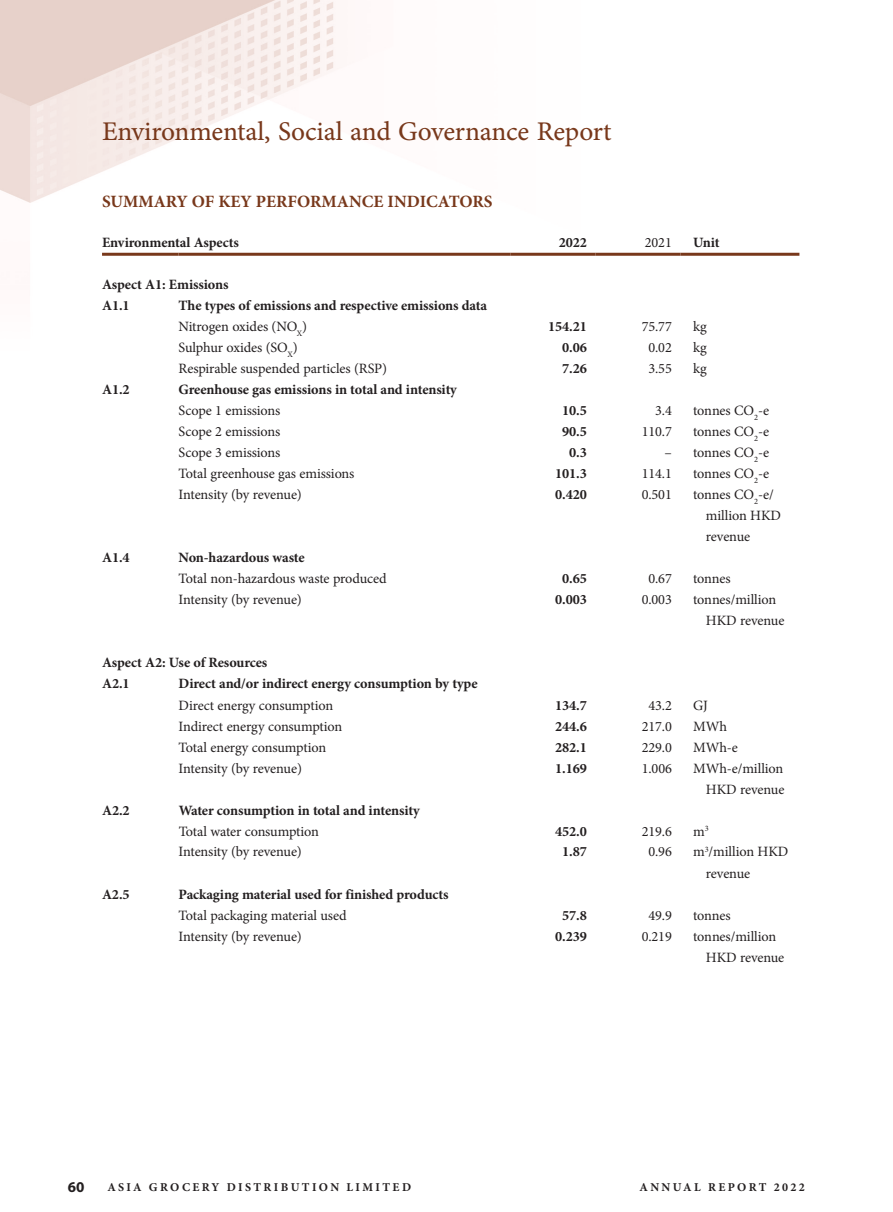
<style>
.page{position:relative;width:893px;height:1212px;background:#fff}
.page>*{position:absolute;margin:0;border:0;box-sizing:border-box;transform-origin:0 0}
.t1{font:27px "Minion Pro Capt";letter-spacing:-.01em;color:#78381b}
.t2{font:700 17.25px "Minion Pro";color:#78381b}
.t3{font:700 15px "Myriad Pro";color:#231f20}
.t4{font:14.25px/21px "Minion Pro";letter-spacing:-.005em;color:#231f20}
.t5{font:700 14.25px/21px "Minion Pro";letter-spacing:-.01em;color:#231f20}
.t6{font:700 12px "Minion Pro";letter-spacing:.2em;color:#231f20}
.s1{font-weight:400}
</style>
<div class="page">
<img style="left:0;top:0;width:800px;height:256px">
<hr style="left:102px;top:253px;width:77px;height:3px;background:#78381b">
<hr style="left:179px;top:253px;width:331px;height:3px;background:#78381b">
<hr style="left:510px;top:253px;width:85px;height:3px;background:#78381b">
<hr style="left:595px;top:253px;width:85px;height:3px;background:#78381b">
<hr style="left:680px;top:253px;width:119px;height:3px;background:#78381b">
<h1 class="t1" style="left:102px;top:113px;width:511px">Environmental, Social and Governance Report</h1>
<p class="t2" style="left:102px;top:189px;width:392px">SUMMARY OF KEY PERFORMANCE INDICATORS</p>
<p class="t5" style="left:102px;top:232px;width:138px">Environmental Aspects</p>
<p class="t5" style="left:559px;top:232px;width:30px">2022</p>
<p class="t4" style="left:645px;top:232px;width:29px">2021</p>
<p class="t5" style="left:693px;top:232px;width:28px">Unit</p>
<p class="t5" style="left:102px;top:274px;width:128px">Aspect A1: Emissions<br>A1.1</p>
<p class="t5" style="left:179px;top:295px;width:310px">The types of emissions and respective emissions data<br><span class="s1">Nitrogen oxides (NO</span><sub>X</sub><span class="s1">)</span></p>
<p class="t5" style="left:548px;top:316px;width:40px">154.21</p>
<p class="t4" style="left:642px;top:316px;width:32px">75.77</p>
<p class="t4" style="left:693px;top:316px;width:15px">kg</p>
<p class="t4" style="left:179px;top:337px;width:121px">Sulphur oxides (SO<sub>X</sub>)</p>
<p class="t5" style="left:562px;top:337px;width:26px">0.06</p>
<p class="t4" style="left:648px;top:337px;width:25px">0.02</p>
<p class="t4" style="left:693px;top:337px;width:15px">kg</p>
<p class="t4" style="left:179px;top:358px;width:210px">Respirable suspended particles (RSP)</p>
<p class="t5" style="left:562px;top:358px;width:26px">7.26</p>
<p class="t4" style="left:648px;top:358px;width:25px">3.55</p>
<p class="t4" style="left:693px;top:358px;width:15px">kg</p>
<p class="t5" style="left:102px;top:379px;width:29px">A1.2</p>
<p class="t5" style="left:179px;top:379px;width:280px">Greenhouse gas emissions in total and intensity</p>
<p class="t4" style="left:179px;top:400px;width:103px">Scope 1 emissions</p>
<p class="t5" style="left:562px;top:400px;width:26px">10.5</p>
<p class="t4" style="left:655px;top:400px;width:18px">3.4</p>
<p class="t4" style="left:693px;top:400px;width:77px">tonnes CO<sub>2</sub>-e</p>
<p class="t4" style="left:179px;top:421px;width:103px">Scope 2 emissions</p>
<p class="t5" style="left:562px;top:421px;width:26px">90.5</p>
<p class="t4" style="left:642px;top:421px;width:32px">110.7</p>
<p class="t4" style="left:693px;top:421px;width:77px">tonnes CO<sub>2</sub>-e</p>
<p class="t4" style="left:179px;top:442px;width:103px">Scope 3 emissions</p>
<p class="t5" style="left:569px;top:442px;width:19px">0.3</p>
<p class="t4" style="left:664px;top:442px;width:106px">– tonnes CO<sub>2</sub>-e</p>
<p class="t4" style="left:179px;top:463px;width:177px">Total greenhouse gas emissions</p>
<p class="t5" style="left:555px;top:463px;width:33px">101.3</p>
<p class="t4" style="left:642px;top:463px;width:32px">114.1</p>
<p class="t4" style="left:693px;top:463px;width:77px">tonnes CO<sub>2</sub>-e</p>
<p class="t4" style="left:179px;top:484px;width:125px">Intensity (by revenue)</p>
<p class="t5" style="left:555px;top:484px;width:33px">0.420</p>
<p class="t4" style="left:642px;top:484px;width:32px">0.501</p>
<p class="t4" style="left:706px;top:484px;width:77px;text-indent:-13px">tonnes CO<sub>2</sub>-e/ million HKD revenue</p>
<p class="t5" style="left:102px;top:547px;width:29px">A1.4</p>
<p class="t5" style="left:179px;top:547px;width:128px">Non-hazardous waste</p>
<p class="t4" style="left:179px;top:568px;width:210px">Total non-hazardous waste produced</p>
<p class="t5" style="left:562px;top:568px;width:26px">0.65</p>
<p class="t4" style="left:648px;top:568px;width:25px">0.67</p>
<p class="t4" style="left:693px;top:568px;width:39px">tonnes</p>
<p class="t4" style="left:179px;top:589px;width:125px">Intensity (by revenue)</p>
<p class="t5" style="left:555px;top:589px;width:33px">0.003</p>
<p class="t4" style="left:642px;top:589px;width:32px">0.003</p>
<p class="t4" style="left:706px;top:589px;width:80px;text-indent:-13px">tonnes/million<br>HKD revenue</p>
<p class="t5" style="left:102px;top:652px;width:167px">Aspect A2: Use of Resources<br>A2.1</p>
<p class="t5" style="left:179px;top:673px;width:301px">Direct and/or indirect energy consumption by type</p>
<p class="t4" style="left:179px;top:694px;width:156px">Direct energy consumption</p>
<p class="t5" style="left:555px;top:694px;width:33px">134.7</p>
<p class="t4" style="left:648px;top:694px;width:25px">43.2</p>
<p class="t4" style="left:693px;top:694px;width:16px">GJ</p>
<p class="t4" style="left:179px;top:715px;width:165px">Indirect energy consumption</p>
<p class="t5" style="left:555px;top:715px;width:33px">244.6</p>
<p class="t4" style="left:642px;top:715px;width:32px">217.0</p>
<p class="t4" style="left:693px;top:715px;width:35px">MWh</p>
<p class="t4" style="left:179px;top:736px;width:149px">Total energy consumption</p>
<p class="t5" style="left:555px;top:736px;width:33px">282.1</p>
<p class="t4" style="left:642px;top:736px;width:32px">229.0</p>
<p class="t4" style="left:693px;top:736px;width:46px">MWh-e</p>
<p class="t4" style="left:179px;top:757px;width:125px">Intensity (by revenue)</p>
<p class="t5" style="left:555px;top:757px;width:33px">1.169</p>
<p class="t4" style="left:642px;top:757px;width:32px">1.006</p>
<p class="t4" style="left:693px;top:757px;width:93px;text-align:right">MWh-e/million<br>HKD revenue</p>
<p class="t5" style="left:102px;top:799px;width:29px">A2.2</p>
<p class="t5" style="left:179px;top:799px;width:242px">Water consumption in total and intensity</p>
<p class="t4" style="left:179px;top:820px;width:142px">Total water consumption</p>
<p class="t5" style="left:555px;top:820px;width:33px">452.0</p>
<p class="t4" style="left:642px;top:820px;width:32px">219.6</p>
<p class="t4" style="left:693px;top:820px;width:17px">m<sup>3</sup></p>
<p class="t4" style="left:179px;top:841px;width:125px">Intensity (by revenue)</p>
<p class="t5" style="left:562px;top:841px;width:26px">1.87</p>
<p class="t4" style="left:648px;top:841px;width:25px">0.96</p>
<p class="t4" style="left:706px;top:841px;width:84px;text-indent:-13px">m<sup>3</sup>/million HKD revenue</p>
<p class="t5" style="left:102px;top:883px;width:29px">A2.5</p>
<p class="t5" style="left:179px;top:883px;width:272px">Packaging material used for finished products</p>
<p class="t4" style="left:179px;top:904px;width:170px">Total packaging material used</p>
<p class="t5" style="left:562px;top:904px;width:26px">57.8</p>
<p class="t4" style="left:648px;top:904px;width:25px">49.9</p>
<p class="t4" style="left:693px;top:904px;width:39px">tonnes</p>
<p class="t4" style="left:179px;top:925px;width:125px">Intensity (by revenue)</p>
<p class="t5" style="left:555px;top:925px;width:33px">0.239</p>
<p class="t4" style="left:642px;top:925px;width:32px">0.219</p>
<p class="t4" style="left:706px;top:925px;width:80px;text-indent:-13px">tonnes/million<br>HKD revenue</p>
<p class="t3" style="left:68px;top:1177px;width:18px">60</p>
<p class="t6" style="left:108px;top:1179px;width:305px">ASIA GROCERY DISTRIBUTION LIMITED</p>
<p class="t6" style="left:639px;top:1179px;width:167px">ANNUAL REPORT 2022</p>
</div>
